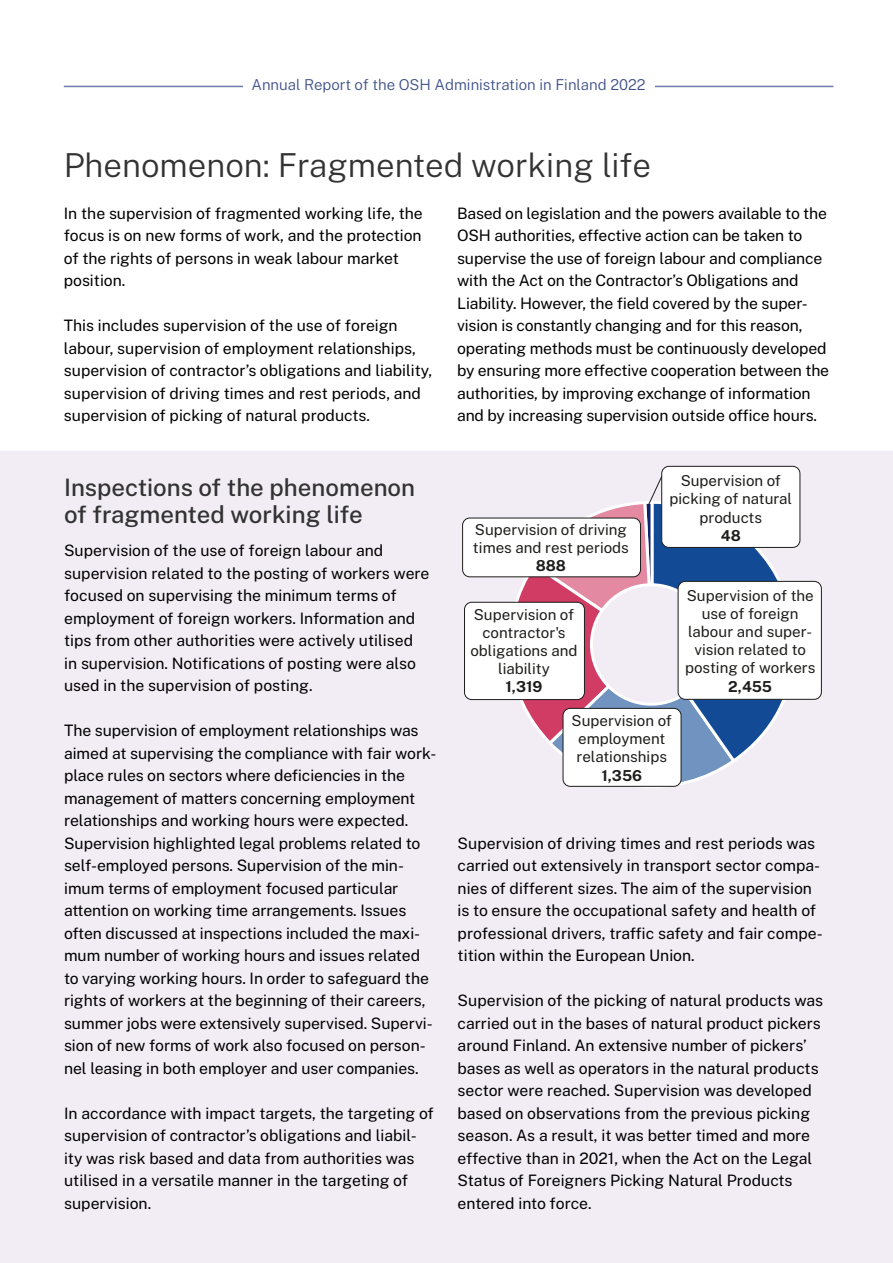
<style>
.page{position:relative;width:893px;height:1263px;background:#fff}
.page>*{position:absolute;margin:0;border:0;box-sizing:border-box;transform-origin:0 0}
.Väliotsikko_iso{font:300 33px "Public Sans";color:#333}
.Väliotsikko_h4{font:500 24px/27px "Public Sans";color:#333}
.Alkuleipis_ylavali{font:15.75px/22.5px "Public Sans";color:#000}
.Alkuleipis{font:15.75px/22.5px "Public Sans";letter-spacing:-.005em;color:#000}
.t1{font:15.15px/18.1px "Public Sans";color:#1d1d1b;text-align:center}
.t2{font:300 15px "Public Sans";color:#3e508a}
.s1{font-weight:700}
</style>
<div class="page">
<hr style="left:64px;top:86px;width:769px;height:1px;background:#6e7ca7">
<div style="left:243px;top:68px;width:411px;height:34px;background:#fff"></div>
<div style="left:0;top:451px;width:893px;height:812px;background:#f2ecf4"></div>
<div style="left:662px;top:466px;width:138px;height:81px;background:#fff;border-radius:7px"></div>
<div style="left:661px;top:466px;width:139px;height:82px;border:1px solid #1d1d1b;border-radius:7px"></div>
<div style="left:463px;top:518px;width:177px;height:59px;background:#fff;border-radius:7px"></div>
<div style="left:462px;top:518px;width:179px;height:59px;border:1px solid #1d1d1b;border-radius:7px"></div>
<div style="left:464px;top:602px;width:120px;height:97px;background:#fff;border-radius:7px"></div>
<div style="left:464px;top:602px;width:121px;height:98px;border:1px solid #1d1d1b;border-radius:7px"></div>
<div style="left:678px;top:581px;width:143px;height:118px;background:#fff;border-radius:7px"></div>
<svg style="left:496px;top:476px;width:301px;height:325px"></svg>
<p class="t2" style="left:251px;top:75px;width:396px">Annual Report of the OSH Administration in Finland 2022</p>
<h3 class="Väliotsikko_iso" style="left:64px;top:142px;width:589px">Phenomenon: Fragmented working life</h3>
<p class="Alkuleipis" style="left:64px;top:201px;width:361px">In the supervision of fragmented working life, the focus is on new forms of work, and the protection of the rights of persons in weak labour market position.</p>
<p class="Alkuleipis_ylavali" style="left:64px;top:314px;width:370px">This includes supervision of the use of foreign labour, supervision of employment relationships, supervision of contractor’s obligations and liability, supervision of driving times and rest periods, and supervision of picking of natural products.</p>
<p class="Alkuleipis_ylavali" style="left:457px;top:201px;width:374px">Based on legislation and the powers available to the OSH authorities, effective action can be taken to supervise the use of foreign labour and compliance with the Act on the Contractor’s Obligations and Liability. However, the field covered by the super&shy;vision is constantly changing and for this reason, operating methods must be continuously developed by ensuring more effective cooperation between the authorities, by improving exchange of information and by increasing supervision outside office hours.</p>
<h4 class="Väliotsikko_h4" style="left:64px;top:472px;width:353px">Inspections of the phenomenon of fragmented working life</h4>
<p class="Alkuleipis_ylavali" style="left:64px;top:539px;width:367px">Supervision of the use of foreign labour and supervision related to the posting of workers were focused on supervising the minimum terms of employment of foreign workers. Information and tips from other authorities were actively utilised in supervision. Notifications of posting were also used in the supervision of posting.</p>
<p class="Alkuleipis" style="left:64px;top:719px;width:374px">The supervision of employment relationships was aimed at supervising the compliance with fair work&shy;place rules on sectors where deficiencies in the management of matters concerning employment relationships and working hours were expected.<br>Supervision highlighted legal problems related to self-employed persons. Supervision of the min&shy;imum terms of employment focused particular attention on working time arrangements. Issues often discussed at inspections included the maxi&shy;mum number of working hours and issues related to varying working hours. In order to safeguard the rights of workers at the beginning of their careers, summer jobs were extensively supervised. Supervi&shy;sion of new forms of work also focused on person&shy;nel leasing in both employer and user companies.</p>
<p class="Alkuleipis_ylavali" style="left:64px;top:1101px;width:371px">In accordance with impact targets, the targeting of supervision of contractor’s obligations and liabil&shy;ity was risk based and data from authorities was utilised in a versatile manner in the targeting of supervision.</p>
<p class="t1" style="left:473px;top:519px;width:157px">Supervision of driving times and rest periods<br><span class="s1">888</span></p>
<p class="t1" style="left:470px;top:604px;width:109px">Supervision of contractor's obligations and liability<br><span class="s1">1,319</span></p>
<p class="t1" style="left:669px;top:471px;width:124px">Supervision of picking of natural products<br><span class="s1">48</span></p>
<p class="t1" style="left:685px;top:585px;width:132px">Supervision of the use of foreign labour and super&shy;vision related to posting of workers<br><span class="s1">2,455</span></p>
<p class="t1" style="left:572px;top:711px;width:102px">Supervision of employment relationships<br><span class="s1">1,356</span></p>
<p class="Alkuleipis_ylavali" style="left:458px;top:831px;width:367px">Supervision of driving times and rest periods was carried out extensively in transport sector compa&shy;nies of different sizes. The aim of the supervision is to ensure the occupational safety and health of professional drivers, traffic safety and fair compe&shy;tition within the European Union.</p>
<p class="Alkuleipis_ylavali" style="left:458px;top:989px;width:367px">Supervision of the picking of natural products was carried out in the bases of natural product pickers around Finland. An extensive number of pickers’ bases as well as operators in the natural products sector were reached. Supervision was developed based on observations from the previous picking season. As a result, it was better timed and more effective than in 2021, when the Act on the Legal Status of Foreigners Picking Natural Products entered into force.</p>
</div>
